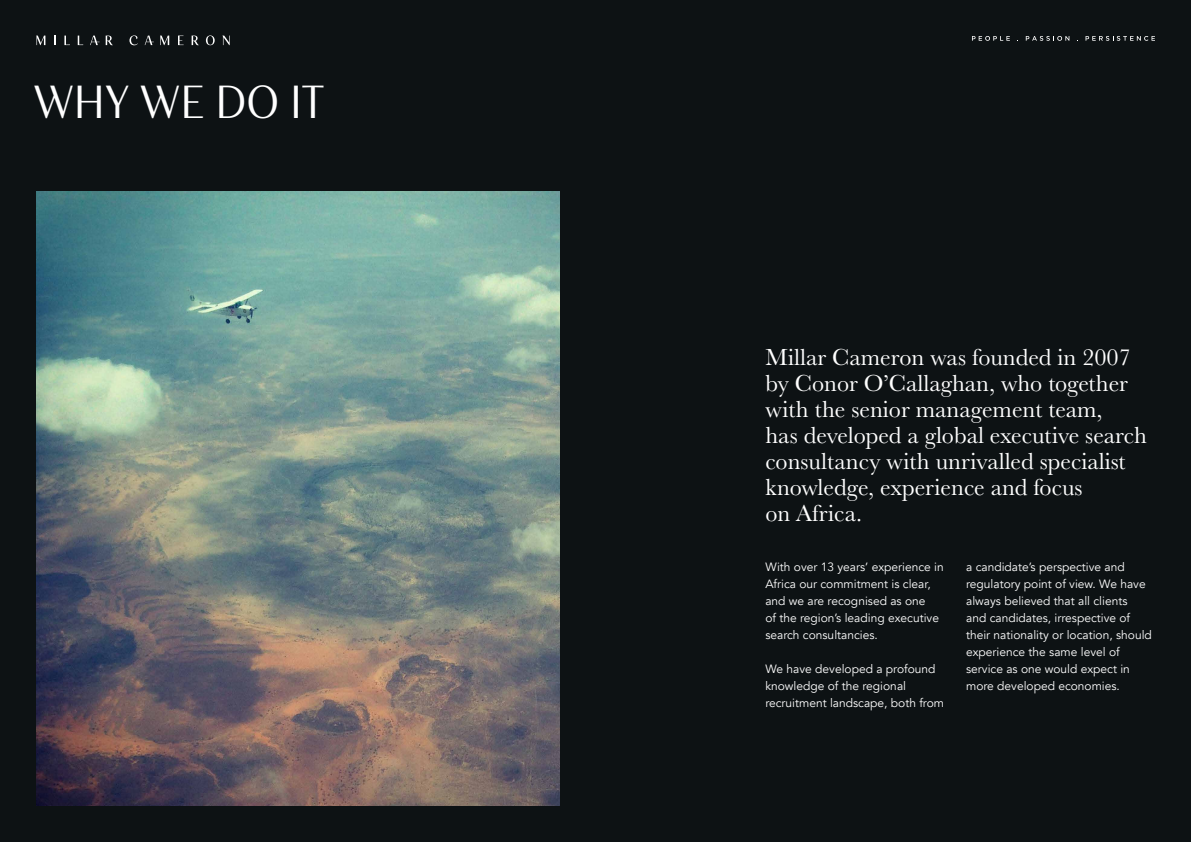
<style>
.page{position:relative;width:1191px;height:842px;background:#0d1214}
.page>*{position:absolute;margin:0;border:0;box-sizing:border-box;transform-origin:0 0}
.t1{font:48px "Senlot Nor Boo";letter-spacing:-.01em;color:#fff}
.t2{font:24px/26px "Baskerville URW";color:#fff;text-align:justify}
.t3{font:12px/17px "Avenir";color:#fff}
</style>
<div class="page">
<img style="left:36px;top:191px;width:523px;height:615px">
<svg style="left:972px;top:36px;width:37px;height:5px"></svg>
<svg style="left:1025px;top:36px;width:44px;height:5px"></svg>
<svg style="left:1085px;top:36px;width:70px;height:5px"></svg>
<svg style="left:36px;top:36px;width:9px;height:9px"></svg>
<svg style="left:54px;top:36px;width:2px;height:9px"></svg>
<svg style="left:64px;top:36px;width:6px;height:9px"></svg>
<svg style="left:78px;top:36px;width:5px;height:9px"></svg>
<svg style="left:90px;top:36px;width:9px;height:9px"></svg>
<svg style="left:106px;top:36px;width:7px;height:9px"></svg>
<svg style="left:129px;top:35px;width:9px;height:10px"></svg>
<svg style="left:145px;top:36px;width:9px;height:9px"></svg>
<svg style="left:160px;top:36px;width:9px;height:9px"></svg>
<svg style="left:178px;top:36px;width:6px;height:9px"></svg>
<svg style="left:192px;top:36px;width:7px;height:9px"></svg>
<svg style="left:206px;top:35px;width:9px;height:10px"></svg>
<svg style="left:222px;top:36px;width:8px;height:9px"></svg>
<p class="t1" style="left:34px;top:74px;width:292px">WHY WE DO IT</p>
<p class="t2" style="left:765px;top:343px;width:367px">Millar Cameron was founded in 2007 by Conor O’Callaghan, who together with the senior management team,</p>
<p class="t2" style="left:765px;top:421px;width:383px;text-align:left">has developed a global executive search consultancy with unrivalled specialist knowledge, experience and focus</p>
<p class="t2" style="left:765px;top:499px;width:98px">on Africa.</p>
<p class="t3" style="left:765px;top:558px;width:180px">With over 13 years’ experience in<br>Africa our commitment is clear,</p>
<p class="t3" style="left:765px;top:592px;width:175px">and we are recognised as one of the region’s leading executive search consultancies.</p>
<p class="t3" style="left:765px;top:660px;width:172px">We have developed a profound</p>
<p class="t3" style="left:765px;top:677px;width:180px">knowledge of the regional recruitment landscape, both from</p>
<p class="t3" style="left:966px;top:558px;width:181px">a candidate’s perspective and regulatory point of view. We have always believed that all clients</p>
<p class="t3" style="left:966px;top:609px;width:187px">and candidates, irrespective of their nationality or location, should experience the same level of service as one would expect in more developed economies.</p>
</div>
